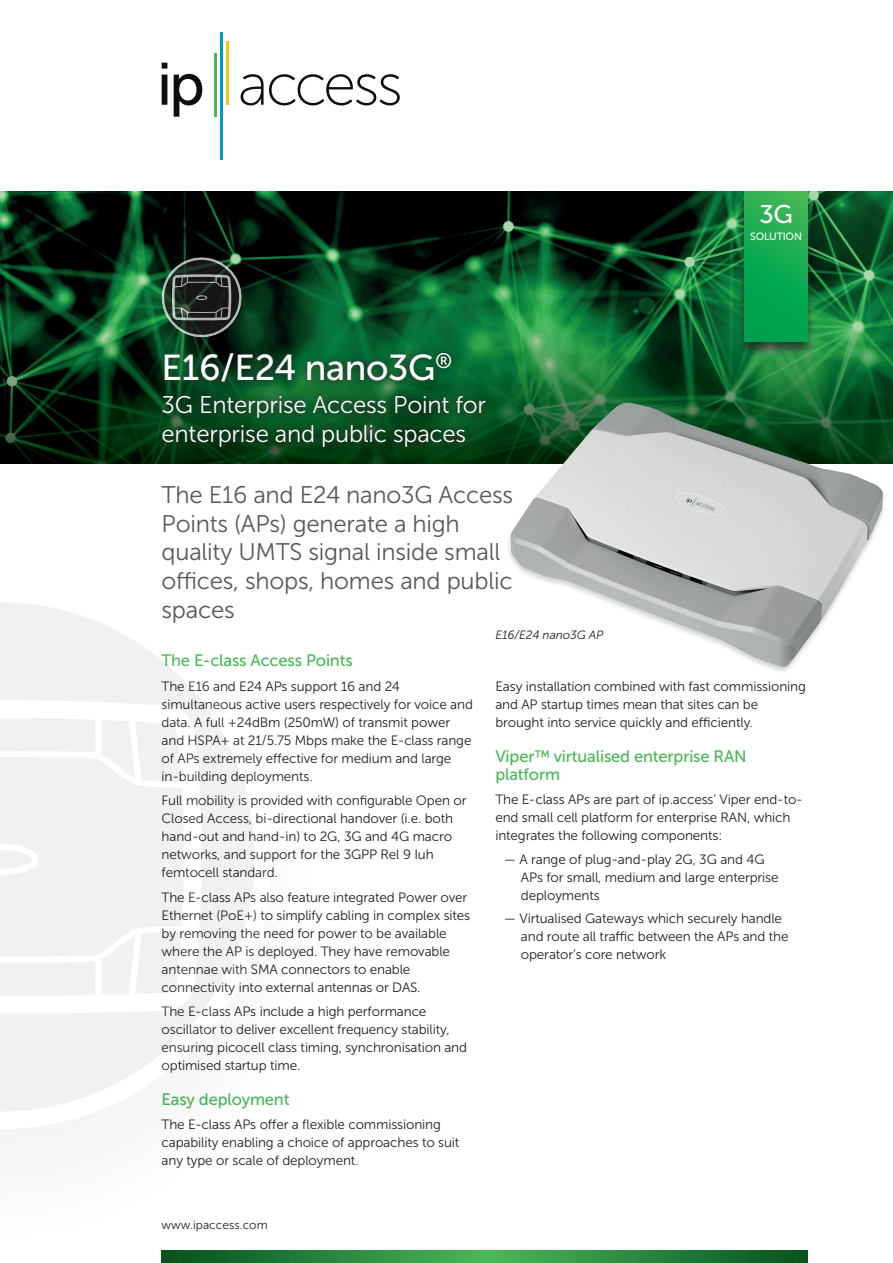
<style>
.page{position:relative;width:893px;height:1263px;background:#fff}
.page>*{position:absolute;margin:0;border:0;box-sizing:border-box;transform-origin:0 0}
.t1{font:36px "Museo Sans 500";letter-spacing:-.01em;color:#fff}
.t2{font:25.5px "Museo Sans 500";color:#fff}
.t3{font:24px/28.8px "Museo Sans 300";letter-spacing:-.01em;color:#57585a}
.t4{font:24px/28.8px "Museo Sans 300";letter-spacing:-.01em;color:#fff}
.t5{font:16.5px/18px "Museo Sans 500";letter-spacing:-.01em;color:#49b857}
.t6{font:13.5px/18px "Museo Sans 300";letter-spacing:-.01em;color:#231f20}
.t7{font:12px "Museo Sans 300";color:#231f20}
.t8{font:italic 12px "Museo Sans 300";letter-spacing:-.01em;color:#231f20}
.t9{font:10.5px "Museo Sans 500";letter-spacing:-.02em;color:#fff}
</style>
<div class="page">
<svg style="left:162px;top:63px;width:5px;height:42px"></svg>
<svg style="left:174px;top:74px;width:28px;height:43px"></svg>
<svg style="left:241px;top:74px;width:159px;height:31px"></svg>
<hr style="left:214px;top:54px;width:2px;height:63px;background:#49b857">
<hr style="left:220px;top:32px;width:3px;height:127px;background:#0095d9">
<hr style="left:227px;top:42px;width:2px;height:63px;background:#fec210">
<img style="left:0;top:191px;width:893px;height:272px">
<div style="left:736px;top:192px;width:80px;height:166px;background:#231f20;opacity:.75"></div>
<svg style="left:744px;top:191px;width:64px;height:150px;background:#14aa51"></svg>
<svg style="left:162px;top:1250px;width:646px;height:13px;background:#2d8b3f"></svg>
<div style="left:0;top:586px;width:337px;height:675px;background:#fff"></div>
<svg style="left:0;top:602px;width:254px;height:509px"></svg>
<svg style="left:0;top:696px;width:215px;height:328px"></svg>
<svg style="left:0;top:844px;width:38px;height:31px"></svg>
<svg style="left:0;top:707px;width:197px;height:84px"></svg>
<svg style="left:0;top:922px;width:197px;height:85px"></svg>
<div style="left:154px;top:344px;width:340px;height:112px;background:#231f20;opacity:.6"></div>
<svg style="left:163px;top:259px;width:77px;height:77px;background:#2a322d"></svg>
<div style="left:162px;top:257px;width:80px;height:80px;border:3px solid #fff;border-radius:50%"></div>
<svg style="left:173px;top:274px;width:60px;height:48px;background:#3d413e"></svg>
<div style="left:506px;top:403px;width:381px;height:271px;background:#231f20;opacity:.2"></div>
<img style="left:509px;top:402px;width:376px;height:266px">
<h1 class="t1" style="left:162px;top:348px;width:292px">E16/E24 nano3G<sup>®</sup></h1>
<h3 class="t4" style="left:162px;top:391px;width:326px">3G Enterprise Access Point for enterprise and public spaces</h3>
<h3 class="t3" style="left:162px;top:480px;width:353px">The E16 and E24 nano3G Access<br>Points (APs) generate a high quality UMTS signal inside small offices, shops, homes and public spaces</h3>
<p class="t8" style="left:495px;top:629px;width:109px">E16/E24 nano3G AP</p>
<h2 class="t2" style="left:759px;top:200px;width:35px">3G</h2>
<p class="t9" style="left:750px;top:231px;width:53px">SOLUTION</p>
<p class="t5" style="left:162px;top:652px;width:193px">The E-class Access Points</p>
<p class="t6" style="left:162px;top:677px;width:313px">The E16 and E24 APs support 16 and 24 simultaneous active users respectively for voice and data. A full +24dBm (250mW) of transmit power and HSPA+ at 21/5.75 Mbps make the E-class range of APs extremely effective for medium and large in-building deployments.</p>
<p class="t6" style="left:162px;top:792px;width:306px">Full mobility is provided with configurable Open or Closed Access, bi-directional handover (i.e. both hand-out and hand-in) to 2G, 3G and 4G macro networks, and support for the 3GPP Rel 9 Iuh femtocell standard.</p>
<p class="t6" style="left:162px;top:888px;width:310px">The E-class APs also feature integrated Power over Ethernet (PoE+) to simplify cabling in complex sites by removing the need for power to be available where the AP is deployed. They have removable antennae with SMA connectors to enable connectivity into external antennas or DAS.</p>
<p class="t6" style="left:162px;top:1002px;width:307px">The E-class APs include a high performance oscillator to deliver excellent frequency stability, ensuring picocell class timing, synchronisation and optimised startup time.</p>
<p class="t5" style="left:162px;top:1090px;width:130px">Easy deployment</p>
<p class="t6" style="left:162px;top:1116px;width:299px">The E-class APs offer a flexible commissioning capability enabling a choice of approaches to suit any type or scale of deployment.</p>
<p class="t7" style="left:162px;top:1219px;width:108px">www.ipaccess.com</p>
<p class="t6" style="left:495px;top:677px;width:312px">Easy installation combined with fast commissioning and AP startup times mean that sites can be brought into service quickly and efficiently.</p>
<p class="t5" style="left:495px;top:747px;width:253px">Viper™ virtualised enterprise RAN platform</p>
<p class="t6" style="left:495px;top:790px;width:309px">The E-class APs are part of ip.access’ Viper end-to&shy;end small cell platform for enterprise RAN, which integrates the following components:</p>
<p class="t6" style="left:521px;top:851px;width:259px;text-indent:-17px">— A range of plug-and-play 2G, 3G and 4G<br>APs for small, medium and large enterprise deployments</p>
<p class="t6" style="left:521px;top:909px;width:269px;text-indent:-17px">— Virtualised Gateways which securely handle and route all traffic between the APs and the operator’s core network</p>
</div>
